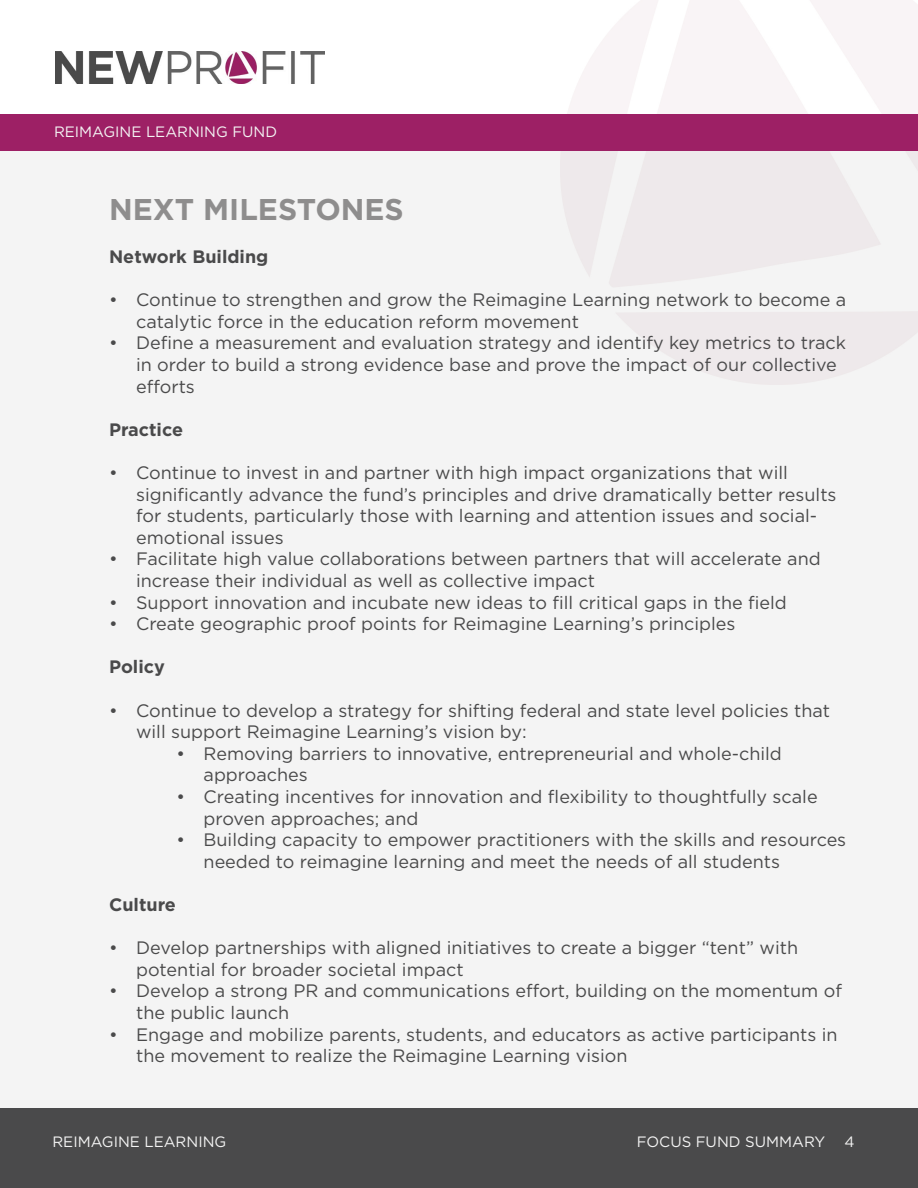
<style>
.page{position:relative;width:918px;height:1188px;background:#fff}
.page>*{position:absolute;margin:0;border:0;box-sizing:border-box;transform-origin:0 0}
.t1{font:700 30px "Gotham";color:#8e8d8d}
.t2{font:18px/21.6px "Gotham";color:#4a4a4b}
.t3{font:700 18px "Gotham";color:#4a4a4b}
.t4{font:15px "Gotham";color:#f4f4f4}
</style>
<div class="page">
<div style="left:0;top:135px;width:918px;height:993px;background:#f4f4f4"></div>
<img style="left:55px;top:52px;width:270px;height:31px">
<div style="left:0;top:114px;width:918px;height:37px;background:#9d2065"></div>
<div style="left:0;top:1108px;width:918px;height:80px;background:#4a4a4b"></div>
<p class="t4" style="left:54px;top:122px;width:225px">REIMAGINE LEARNING FUND</p>
<p class="t1" style="left:109px;top:189px;width:296px">NEXT MILESTONES</p>
<p class="t3" style="left:109px;top:245px;width:161px">Network Building</p>
<p class="t2" style="left:136px;top:289px;width:712px;text-indent:-27px">• Continue to strengthen and grow the Reimagine Learning network to become a catalytic force in the education reform movement</p>
<p class="t2" style="left:136px;top:332px;width:711px;text-indent:-27px">• Define a measurement and evaluation strategy and identify key metrics to track in order to build a strong evidence base and prove the impact of our collective efforts</p>
<p class="t3" style="left:109px;top:418px;width:75px">Practice</p>
<p class="t2" style="left:136px;top:462px;width:702px;text-indent:-27px">• Continue to invest in and partner with high impact organizations that will significantly advance the fund’s principles and drive dramatically better results for students, particularly those with learning and attention issues and social&shy;emotional issues</p>
<p class="t2" style="left:136px;top:548px;width:686px;text-indent:-27px">• Facilitate high value collaborations between partners that will accelerate and increase their individual as well as collective impact</p>
<p class="t2" style="left:109px;top:591px;width:679px">• Support innovation and incubate new ideas to fill critical gaps in the field</p>
<p class="t2" style="left:109px;top:613px;width:628px">• Create geographic proof points for Reimagine Learning’s principles</p>
<p class="t3" style="left:109px;top:655px;width:57px">Policy</p>
<p class="t2" style="left:136px;top:699px;width:696px;text-indent:-27px">• Continue to develop a strategy for shifting federal and state level policies that will support Reimagine Learning’s vision by:</p>
<p class="t2" style="left:204px;top:742px;width:580px;text-indent:-27px">• Removing barriers to innovative, entrepreneurial and whole-child approaches</p>
<p class="t2" style="left:204px;top:786px;width:616px;text-indent:-27px">• Creating incentives for innovation and flexibility to thoughtfully scale proven approaches; and</p>
<p class="t2" style="left:204px;top:829px;width:644px;text-indent:-27px">• Building capacity to empower practitioners with the skills and resources needed to reimagine learning and meet the needs of all students</p>
<p class="t3" style="left:109px;top:893px;width:68px">Culture</p>
<p class="t2" style="left:136px;top:937px;width:664px;text-indent:-27px">• Develop partnerships with aligned initiatives to create a bigger “tent” with potential for broader societal impact</p>
<p class="t2" style="left:136px;top:980px;width:707px;text-indent:-27px">• Develop a strong PR and communications effort, building on the momentum of the public launch</p>
<p class="t2" style="left:136px;top:1023px;width:703px;text-indent:-27px">• Engage and mobilize parents, students, and educators as active participants in the movement to realize the Reimagine Learning vision</p>
<p class="t4" style="left:52px;top:1132px;width:175px">REIMAGINE LEARNING</p>
<p class="t4" style="left:637px;top:1132px;width:190px">FOCUS FUND SUMMARY</p>
<p class="t4" style="left:844px;top:1133px;width:12px">4</p>
</div>
